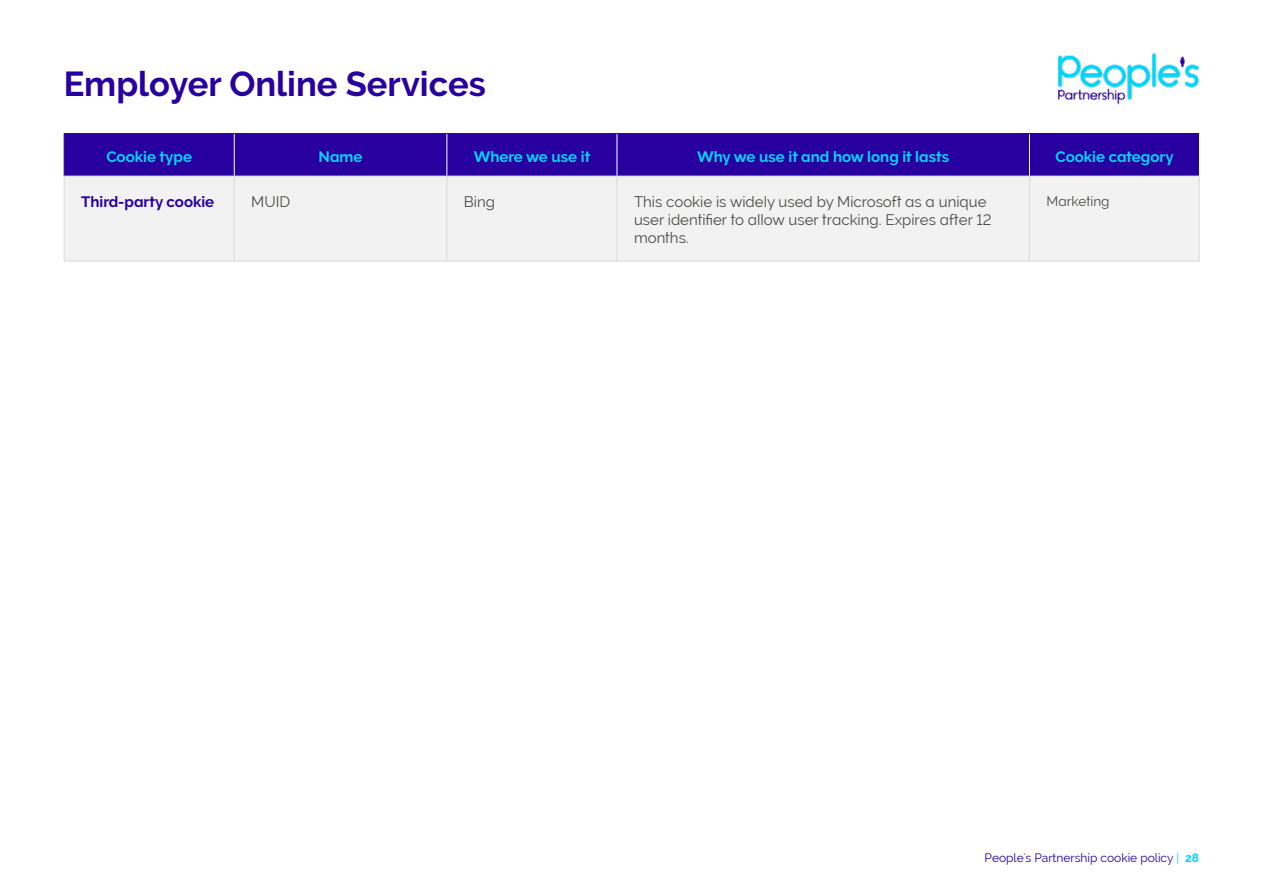
<style>
.page{position:relative;width:1263px;height:893px;background:#fff}
.page>*{position:absolute;margin:0;border:0;box-sizing:border-box;transform-origin:0 0}
.t1{font:700 34.5px "Raleway";color:#2800a0}
.t2{font:15px/18px "Raleway";color:#4a4a49}
.t3{font:700 15px "Raleway";color:#05d2fa}
.t4{font:700 15px "Raleway";color:#2800a0}
.t5{font:13.5px "Raleway";color:#4a4a49}
.t6{font:12px "Raleway";color:#2800a0}
.s1{color:#05d2fa}
.s2{font-weight:700;color:#05d2fa}
</style>
<div class="page">
<img style="left:1058px;top:53px;width:141px;height:52px">
<div style="left:65px;top:134px;width:964px;height:42px;background:#2800a0"></div>
<div style="left:1029px;top:134px;width:170px;height:42px;background:#2800a0"></div>
<div style="left:65px;top:177px;width:1134px;height:84px;background:#f2f2f2"></div>
<hr style="left:234px;top:134px;width:1px;height:42px;background:#fff">
<hr style="left:446px;top:134px;width:1px;height:42px;background:#fff">
<hr style="left:617px;top:134px;width:1px;height:42px;background:#fff">
<hr style="left:64px;top:134px;width:1px;height:42px;background:#2800a0">
<hr style="left:64px;top:133px;width:170px;height:1px;background:#2800a0">
<hr style="left:234px;top:133px;width:213px;height:1px;background:#2800a0">
<hr style="left:447px;top:133px;width:170px;height:1px;background:#2800a0">
<hr style="left:617px;top:133px;width:412px;height:1px;background:#2800a0">
<hr style="left:64px;top:176px;width:1px;height:85px;background:#dadada">
<hr style="left:234px;top:176px;width:1px;height:85px;background:#dadada">
<hr style="left:446px;top:176px;width:1px;height:85px;background:#dadada">
<hr style="left:617px;top:176px;width:1px;height:85px;background:#dadada">
<hr style="left:1029px;top:176px;width:1px;height:85px;background:#dadada">
<hr style="left:64px;top:176px;width:170px;height:1px;background:#dadada">
<hr style="left:234px;top:176px;width:213px;height:1px;background:#dadada">
<hr style="left:447px;top:176px;width:170px;height:1px;background:#dadada">
<hr style="left:617px;top:176px;width:412px;height:1px;background:#dadada">
<hr style="left:64px;top:261px;width:170px;height:1px;background:#dadada">
<hr style="left:234px;top:261px;width:213px;height:1px;background:#dadada">
<hr style="left:447px;top:261px;width:170px;height:1px;background:#dadada">
<hr style="left:617px;top:261px;width:412px;height:1px;background:#dadada">
<hr style="left:1199px;top:176px;width:1px;height:85px;background:#dadada">
<hr style="left:1029px;top:134px;width:1px;height:42px;background:#fff">
<hr style="left:1029px;top:133px;width:170px;height:1px;background:#2800a0">
<hr style="left:1029px;top:261px;width:170px;height:1px;background:#dadada">
<hr style="left:1029px;top:176px;width:170px;height:1px;background:#dadada">
<h1 class="t1" style="left:64px;top:64px;width:424px">Employer Online Services</h1>
<p class="t3" style="left:106px;top:148px;width:87px">Cookie type</p>
<p class="t3" style="left:319px;top:148px;width:45px">Name</p>
<p class="t3" style="left:474px;top:148px;width:118px">Where we use it</p>
<p class="t3" style="left:697px;top:148px;width:254px">Why we use it and how long it lasts</p>
<p class="t3" style="left:1055px;top:148px;width:120px">Cookie category</p>
<p class="t4" style="left:81px;top:193px;width:135px">Third-party cookie</p>
<p class="t2" style="left:251px;top:193px;width:40px">MUID</p>
<p class="t2" style="left:464px;top:193px;width:33px">Bing</p>
<p class="t2" style="left:634px;top:193px;width:359px">This cookie is widely used by Microsoft as a unique user identifier to allow user tracking. Expires after 12 months.</p>
<p class="t5" style="left:1046px;top:193px;width:65px">Marketing</p>
<p class="t6" style="left:984px;top:850px;width:216px">People's Partnership cookie policy <span class="s1">|</span> <span class="s2">28</span></p>
</div>
